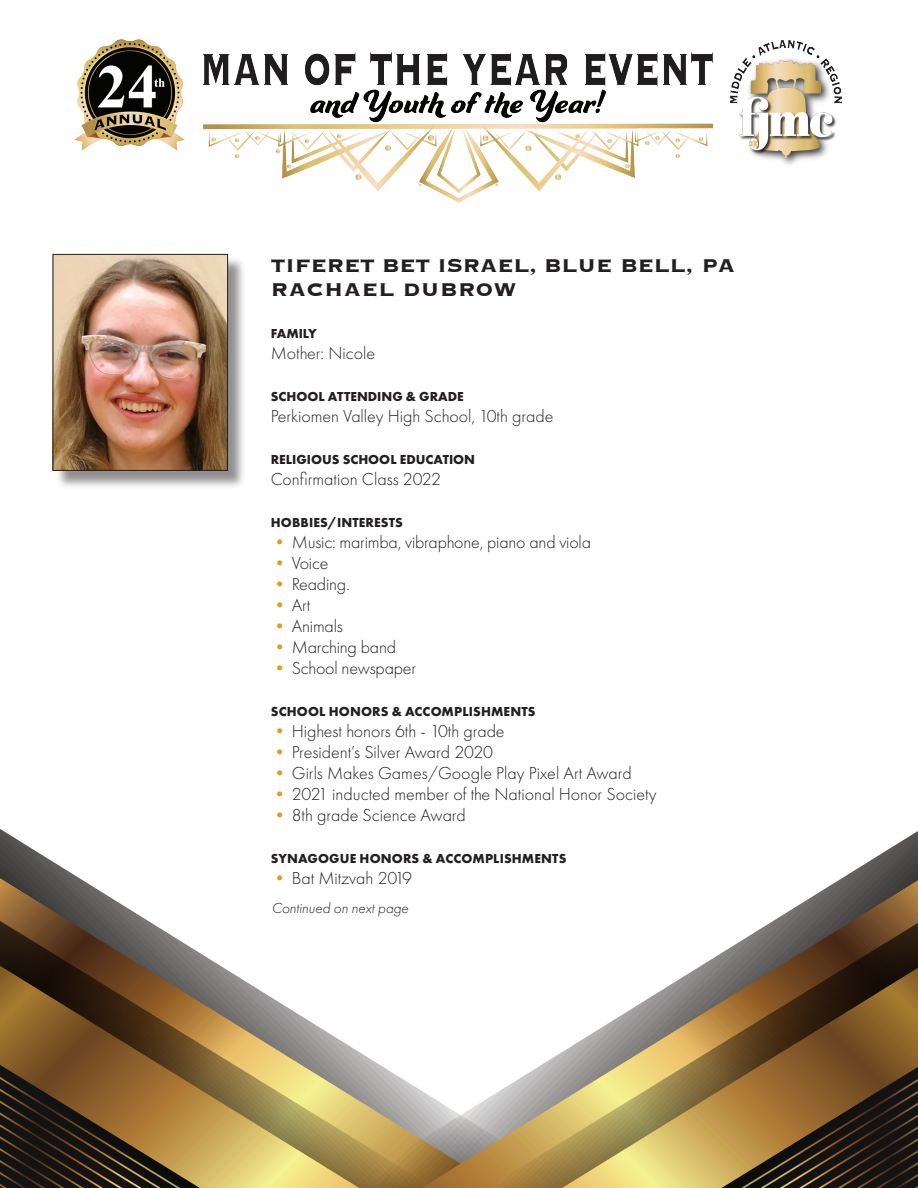
<style>
.page{position:relative;width:918px;height:1188px;background:#fff}
.page>*{position:absolute;margin:0;border:0;box-sizing:border-box;transform-origin:0 0}
.t1{font:700 24px/24px "Copperplate";color:#231f20}
.t2{font:300 18px "Futura PT";color:#231f20}
.t3{font:italic 300 15px "Futura PT";color:#231f20}
.t4{font:700 13.5px "Futura PT";letter-spacing:.01em;color:#231f20}
.s1{font-style:inherit}
.s2{color:#e09c1c}
</style>
<div class="page">
<div style="left:55px;top:256px;width:192px;height:234px;background:#231f20;opacity:.5"></div>
<img style="left:55px;top:256px;width:171px;height:213px">
<div style="left:53px;top:254px;width:175px;height:217px;border:1px solid #231f20"></div>
<img style="left:74px;top:40px;width:768px;height:162px">
<svg style="left:0;top:829px;width:79px;height:49px"></svg>
<svg style="left:0;top:878px;width:132px;height:35px"></svg>
<svg style="left:0;top:913px;width:132px;height:53px;background:#503a29"></svg>
<svg style="left:0;top:966px;width:132px;height:222px;background:#52391c"></svg>
<svg style="left:132px;top:831px;width:786px;height:357px"></svg>
<svg style="left:422px;top:880px;width:496px;height:33px"></svg>
<svg style="left:273px;top:913px;width:645px;height:275px"></svg>
<svg style="left:505px;top:1052px;width:57px;height:136px;background:#c1ae89"></svg>
<svg style="left:562px;top:968px;width:356px;height:220px;background:#907950"></svg>
<h1 class="t1" style="left:271px;top:253px;width:466px">TIFERET BET ISRAEL, BLUE BELL, PA<br>RACH<span class="s1">A</span>EL DUBROW</h1>
<p class="t4" style="left:271px;top:325px;width:48px">FAMILY</p>
<p class="t2" style="left:271px;top:343px;width:106px">Mother: Nicole</p>
<p class="t4" style="left:271px;top:388px;width:195px">SCHOOL ATTENDING &amp; GRADE</p>
<p class="t2" style="left:271px;top:406px;width:284px">Perkiomen Valley High School, 10th grade</p>
<p class="t4" style="left:271px;top:451px;width:206px">RELIGIOUS SCHOOL EDUCATION</p>
<p class="t2" style="left:271px;top:469px;width:172px">Confirmation Class 2022</p>
<p class="t4" style="left:271px;top:514px;width:134px">HOBBIES/INTERESTS</p>
<p class="t2" style="left:271px;top:532px;width:322px"><span class="s2">•</span> Music: marimba, vibraphone, piano and viola</p>
<p class="t2" style="left:271px;top:553px;width:59px"><span class="s2">•</span> Voice</p>
<p class="t2" style="left:271px;top:574px;width:80px"><span class="s2">•</span> Reading.</p>
<p class="t2" style="left:271px;top:595px;width:41px"><span class="s2">•</span> Art</p>
<p class="t2" style="left:271px;top:616px;width:74px"><span class="s2">•</span> Animals</p>
<p class="t2" style="left:271px;top:637px;width:127px"><span class="s2">•</span> Marching band</p>
<p class="t2" style="left:271px;top:658px;width:147px"><span class="s2">•</span> School newspaper</p>
<p class="t4" style="left:271px;top:703px;width:266px">SCHOOL HONORS &amp; ACCOMPLISHMENTS</p>
<p class="t2" style="left:271px;top:721px;width:235px"><span class="s2">•</span> Highest honors 6th - 10th grade</p>
<p class="t2" style="left:271px;top:742px;width:224px"><span class="s2">•</span> President’s Silver Award 2020</p>
<p class="t2" style="left:271px;top:763px;width:362px"><span class="s2">•</span> Girls Makes Games/Google Play Pixel Art Award</p>
<p class="t2" style="left:271px;top:784px;width:387px"><span class="s2">•</span> 2021 inducted member of the National Honor Society</p>
<p class="t2" style="left:271px;top:805px;width:197px"><span class="s2">•</span> 8th grade Science Award</p>
<p class="t4" style="left:271px;top:850px;width:297px">SYNAGOGUE HONORS &amp; ACCOMPLISHMENTS</p>
<p class="t2" style="left:271px;top:868px;width:143px"><span class="s2">•</span> Bat Mitzvah 2019</p>
<p class="t3" style="left:272px;top:900px;width:138px">Continued on next page</p>
</div>
